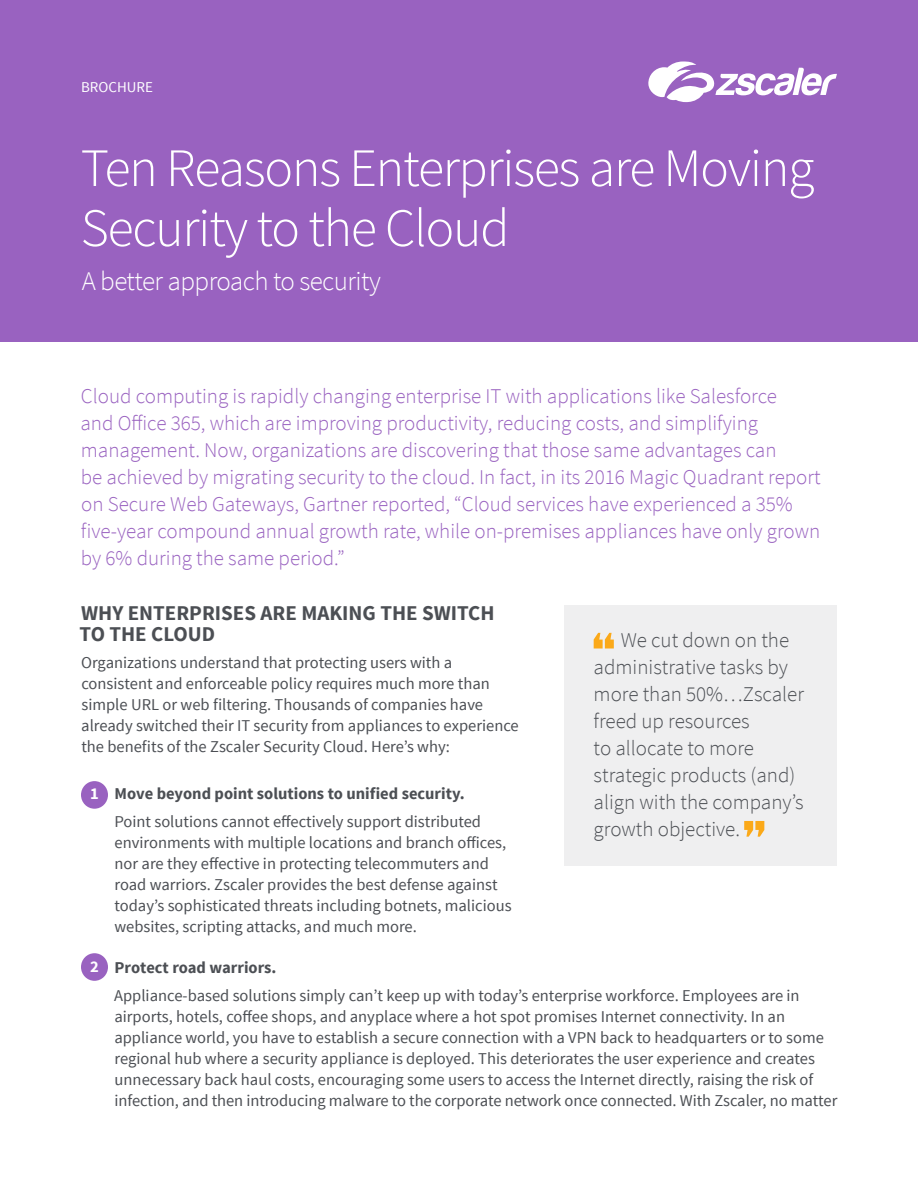
<style>
.page{position:relative;width:918px;height:1188px;background:#fff}
.page>*{position:absolute;margin:0;border:0;box-sizing:border-box;transform-origin:0 0}
.t1{font:300 54px/60px "Source Sans Pro";letter-spacing:-.025em;color:#fff}
.t2{font:300 27px "Source Sans Pro";letter-spacing:-.02em;color:#fff}
.t3{font:300 21px/27px "Source Sans Pro";color:#9962c0}
.t4{font:300 21px/27px "Source Sans Pro";color:#4c4f54}
.t5{font:700 21px/21px "Source Sans Pro";color:#4c4f54}
.t6{font:16.5px/21px "Source Sans Pro";color:#4c4f54}
.t7{font:700 16.5px "Source Sans Pro";color:#4c4f54}
.t8{font:700 16.5px "Source Sans Pro";color:#fff}
.t9{font:15px "Source Sans Pro";color:#fff}
</style>
<div class="page">
<div style="left:0;top:0;width:918px;height:342px;background:#9962c0"></div>
<svg style="left:648px;top:62px;width:189px;height:40px"></svg>
<div style="left:565px;top:605px;width:272px;height:261px;background:#efeff0"></div>
<svg style="left:594px;top:633px;width:20px;height:16px"></svg>
<svg style="left:744px;top:821px;width:20px;height:16px"></svg>
<div style="left:81px;top:781px;width:27px;height:28px;background:#9962c0;border-radius:50%"></div>
<div style="left:81px;top:953px;width:27px;height:28px;background:#9962c0;border-radius:50%"></div>
<p class="t9" style="left:81px;top:78px;width:74px">BROCHURE</p>
<h1 class="t1" style="left:81px;top:138px;width:735px">Ten Reasons Enterprises are Moving<br>Security to the Cloud</h1>
<h2 class="t2" style="left:82px;top:265px;width:301px">A better approach to security</h2>
<p class="t3" style="left:81px;top:382px;width:742px">Cloud computing is rapidly changing enterprise IT with applications like Salesforce<br>and Office 365, which are improving productivity, reducing costs, and simplifying management. Now, organizations are discovering that those same advantages can<br>be achieved by migrating security to the cloud. In fact, in its 2016 Magic Quadrant report on Secure Web Gateways, Gartner reported, “Cloud services have experienced a 35% five-year compound annual growth rate, while on-premises appliances have only grown by 6% during the same period.”</p>
<p class="t5" style="left:80px;top:603px;width:416px">WHY ENTERPRISES ARE MAKING THE SWITCH<br>TO THE CLOUD</p>
<p class="t6" style="left:81px;top:653px;width:439px">Organizations understand that protecting users with a consistent and enforceable policy requires much more than simple URL or web filtering. Thousands of companies have already switched their IT security from appliances to experience the benefits of the Zscaler Security Cloud. Here’s why:</p>
<p class="t4" style="left:594px;top:627px;width:212px;text-indent:27px">We cut down on the administrative tasks by more than 50%…Zscaler freed up resources<br>to allocate to more strategic products (and) align with the company’s growth objective.</p>
<p class="t7" style="left:115px;top:783px;width:351px">Move beyond point solutions to unified security.</p>
<p class="t6" style="left:114px;top:811px;width:399px">Point solutions cannot effectively support distributed environments with multiple locations and branch offices, nor are they effective in protecting telecommuters and road warriors. Zscaler provides the best defense against today’s sophisticated threats including botnets, malicious websites, scripting attacks, and much more.</p>
<p class="t7" style="left:115px;top:957px;width:163px">Protect road warriors.</p>
<p class="t6" style="left:114px;top:985px;width:725px">Appliance-based solutions simply can’t keep up with today’s enterprise workforce. Employees are in airports, hotels, coffee shops, and anyplace where a hot spot promises Internet connectivity. In an appliance world, you have to establish a secure connection with a VPN back to headquarters or to some regional hub where a security appliance is deployed. This deteriorates the user experience and creates unnecessary back haul costs, encouraging some users to access the Internet directly, raising the risk of infection, and then introducing malware to the corporate network once connected. With Zscaler, no matter</p>
<p class="t8" style="left:90px;top:783px;width:10px">1</p>
<p class="t8" style="left:90px;top:956px;width:10px">2</p>
</div>
